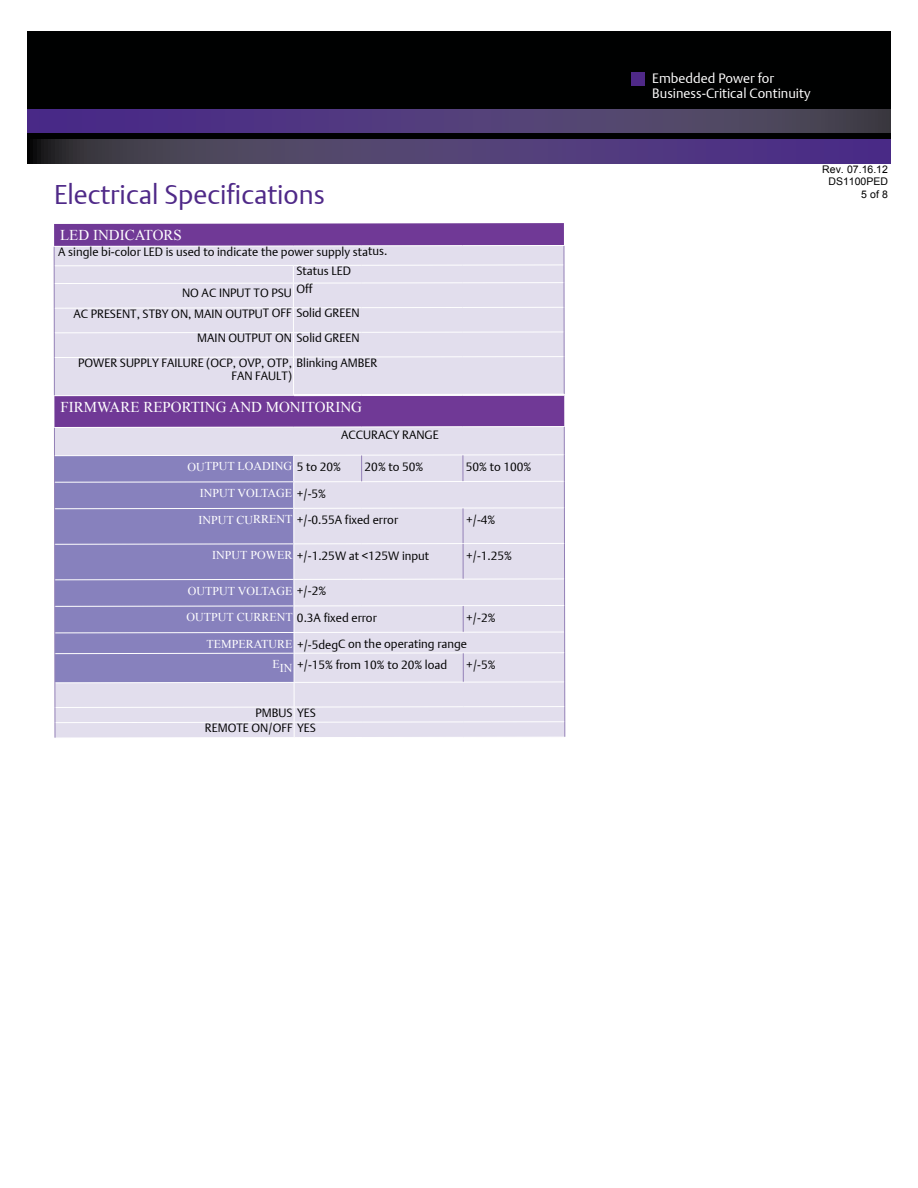
<style>
.page{position:relative;width:918px;height:1188px;background:#fff}
.page>*{position:absolute;margin:0;border:0;box-sizing:border-box;transform-origin:0 0}
.t1{font:27px "DTL Argo T Light";color:#4f2988}
.t2{font:15px "Times New Roman";color:#fff}
.t3{font:13.5px/15px "DTL Argo T Light";color:#fff}
.t4{font:12px/20.7px "DTL Argo T Light";color:#000}
.t5{font:12px "Times New Roman";color:#fff}
.t6{font:10.5px/12.6px "Arial";color:#000;text-align:right}
.s1{font-family:"DTL Argo T Light";color:#000}
.s2{font-family:"Times New Roman";color:#fff}
</style>
<div class="page">
<div style="left:27px;top:31px;width:863px;height:133px;background:#000101"></div>
<div style="left:631px;top:72px;width:14px;height:13px;background:#4f2988"></div>
<svg style="left:33px;top:140px;width:857px;height:23px;background:#4c3b6d"></svg>
<svg style="left:27px;top:109px;width:863px;height:24px;background:#4e3b74"></svg>
<div style="left:54px;top:223px;width:510px;height:22px;background:#703996"></div>
<svg style="left:54px;top:245px;width:511px;height:492px;background:#d8d0e5"></svg>
<div style="left:55px;top:456px;width:239px;height:226px;background:#8781bd"></div>
<hr style="left:54px;top:246px;width:239px;height:1px;background:#fff">
<hr style="left:293px;top:245px;width:68px;height:1px;background:#fff">
<hr style="left:361px;top:245px;width:102px;height:1px;background:#fff">
<hr style="left:463px;top:245px;width:101px;height:1px;background:#fff">
<hr style="left:54px;top:265px;width:239px;height:1px;background:#fff">
<hr style="left:293px;top:265px;width:68px;height:1px;background:#fff">
<hr style="left:361px;top:265px;width:102px;height:1px;background:#fff">
<hr style="left:463px;top:265px;width:101px;height:1px;background:#fff">
<hr style="left:54px;top:283px;width:239px;height:1px;background:#fff">
<hr style="left:293px;top:283px;width:68px;height:1px;background:#fff">
<hr style="left:361px;top:282px;width:102px;height:1px;background:#fff">
<hr style="left:463px;top:282px;width:101px;height:1px;background:#fff">
<hr style="left:54px;top:307px;width:239px;height:2px;background:#fff">
<hr style="left:293px;top:307px;width:68px;height:1px;background:#fff">
<hr style="left:361px;top:307px;width:102px;height:1px;background:#fff">
<hr style="left:463px;top:307px;width:101px;height:1px;background:#fff">
<hr style="left:54px;top:332px;width:239px;height:1px;background:#fff">
<hr style="left:293px;top:332px;width:68px;height:1px;background:#fff">
<svg style="left:293px;top:266px;width:1px;height:91px"></svg>
<hr style="left:361px;top:332px;width:102px;height:1px;background:#fff">
<hr style="left:463px;top:332px;width:101px;height:1px;background:#fff">
<hr style="left:54px;top:357px;width:240px;height:1px;background:#fff">
<hr style="left:294px;top:357px;width:67px;height:1px;background:#fff">
<hr style="left:293px;top:357px;width:1px;height:38px;background:#fff">
<hr style="left:361px;top:356px;width:102px;height:1px;background:#fff">
<hr style="left:463px;top:356px;width:101px;height:1px;background:#fff">
<hr style="left:54px;top:395px;width:240px;height:1px;background:#fff">
<hr style="left:54px;top:427px;width:240px;height:1px;background:#fff">
<hr style="left:294px;top:427px;width:68px;height:1px;background:#fff">
<hr style="left:362px;top:426px;width:101px;height:1px;background:#fff">
<hr style="left:463px;top:426px;width:101px;height:1px;background:#fff">
<hr style="left:55px;top:455px;width:239px;height:1px;background:#fff">
<hr style="left:294px;top:455px;width:68px;height:1px;background:#fff">
<hr style="left:362px;top:455px;width:101px;height:1px;background:#fff">
<hr style="left:463px;top:454px;width:101px;height:1px;background:#fff">
<hr style="left:55px;top:481px;width:239px;height:2px;background:#fff">
<hr style="left:294px;top:481px;width:68px;height:1px;background:#fff">
<svg style="left:293px;top:456px;width:1px;height:52px"></svg>
<hr style="left:362px;top:481px;width:101px;height:1px;background:#fff">
<hr style="left:463px;top:481px;width:101px;height:1px;background:#fff">
<hr style="left:55px;top:508px;width:239px;height:1px;background:#fff">
<hr style="left:294px;top:508px;width:68px;height:1px;background:#fff">
<hr style="left:293px;top:509px;width:1px;height:34px;background:#fff">
<hr style="left:362px;top:508px;width:101px;height:1px;background:#fff">
<hr style="left:463px;top:507px;width:101px;height:1px;background:#fff">
<hr style="left:55px;top:543px;width:239px;height:2px;background:#fff">
<hr style="left:294px;top:543px;width:68px;height:1px;background:#fff">
<hr style="left:293px;top:544px;width:1px;height:35px;background:#fff">
<hr style="left:362px;top:543px;width:101px;height:1px;background:#fff">
<hr style="left:463px;top:543px;width:101px;height:1px;background:#fff">
<hr style="left:55px;top:579px;width:239px;height:1px;background:#fff">
<hr style="left:294px;top:579px;width:68px;height:1px;background:#fff">
<hr style="left:362px;top:579px;width:101px;height:1px;background:#fff">
<hr style="left:463px;top:579px;width:101px;height:1px;background:#fff">
<hr style="left:55px;top:606px;width:239px;height:1px;background:#fff">
<hr style="left:294px;top:605px;width:68px;height:1px;background:#fff">
<hr style="left:362px;top:605px;width:101px;height:1px;background:#fff">
<hr style="left:463px;top:605px;width:102px;height:1px;background:#fff">
<hr style="left:55px;top:632px;width:239px;height:1px;background:#fff">
<hr style="left:294px;top:632px;width:68px;height:1px;background:#fff">
<hr style="left:362px;top:632px;width:101px;height:1px;background:#fff">
<hr style="left:463px;top:632px;width:102px;height:1px;background:#fff">
<hr style="left:55px;top:653px;width:239px;height:1px;background:#fff">
<hr style="left:294px;top:653px;width:68px;height:1px;background:#fff">
<hr style="left:362px;top:653px;width:101px;height:1px;background:#fff">
<hr style="left:463px;top:652px;width:102px;height:1px;background:#fff">
<hr style="left:55px;top:682px;width:239px;height:1px;background:#fff">
<hr style="left:294px;top:682px;width:68px;height:1px;background:#fff">
<hr style="left:362px;top:682px;width:101px;height:1px;background:#fff">
<hr style="left:463px;top:682px;width:102px;height:1px;background:#fff">
<hr style="left:55px;top:707px;width:239px;height:1px;background:#fff">
<hr style="left:294px;top:707px;width:68px;height:1px;background:#fff">
<hr style="left:362px;top:706px;width:101px;height:1px;background:#fff">
<hr style="left:463px;top:706px;width:102px;height:1px;background:#fff">
<hr style="left:55px;top:722px;width:239px;height:1px;background:#fff">
<hr style="left:294px;top:722px;width:68px;height:1px;background:#fff">
<svg style="left:294px;top:580px;width:1px;height:157px"></svg>
<hr style="left:362px;top:722px;width:101px;height:1px;background:#fff">
<hr style="left:463px;top:721px;width:102px;height:1px;background:#fff">
<svg style="left:54px;top:247px;width:1px;height:111px"></svg>
<svg style="left:564px;top:246px;width:1px;height:111px"></svg>
<hr style="left:54px;top:358px;width:1px;height:37px;background:#9380b7">
<hr style="left:564px;top:357px;width:1px;height:37px;background:#9380b7">
<svg style="left:361px;top:456px;width:1px;height:25px"></svg>
<svg style="left:463px;top:455px;width:1px;height:26px"></svg>
<svg style="left:54px;top:428px;width:1px;height:81px"></svg>
<svg style="left:564px;top:427px;width:1px;height:81px"></svg>
<hr style="left:54px;top:509px;width:1px;height:35px;background:#9380b7">
<hr style="left:463px;top:508px;width:1px;height:35px;background:#9380b7">
<hr style="left:564px;top:508px;width:1px;height:35px;background:#9380b7">
<hr style="left:54px;top:544px;width:1px;height:36px;background:#9380b7">
<hr style="left:463px;top:544px;width:1px;height:35px;background:#9380b7">
<hr style="left:564px;top:543px;width:1px;height:36px;background:#9380b7">
<svg style="left:463px;top:606px;width:1px;height:26px"></svg>
<svg style="left:463px;top:653px;width:1px;height:29px"></svg>
<svg style="left:54px;top:580px;width:2px;height:158px"></svg>
<svg style="left:564px;top:579px;width:2px;height:158px"></svg>
<hr style="left:294px;top:394px;width:68px;height:1px;background:#fff">
<hr style="left:294px;top:395px;width:68px;height:1px;background:#fff">
<hr style="left:362px;top:394px;width:101px;height:1px;background:#fff">
<hr style="left:362px;top:395px;width:101px;height:1px;background:#fff">
<hr style="left:463px;top:394px;width:101px;height:1px;background:#fff">
<hr style="left:463px;top:395px;width:101px;height:1px;background:#fff">
<h1 class="t1" style="left:54px;top:179px;width:272px">Electrical Specifications</h1>
<p class="t2" style="left:60px;top:225px;width:123px">LED INDICATORS</p>
<p class="t4" style="left:296px;top:242px;width:93px;line-height:19.4px;text-indent:-238px">A single bi-color LED is used to indicate the power supply status.<br>Status LED</p>
<p class="t4" style="left:73px;top:282px;width:288px;text-indent:109px">NO AC INPUT TO PSU Off<br>AC PRESENT, STBY ON, MAIN OUTPUT OFF Solid GREEN</p>
<p class="t4" style="left:78px;top:325px;width:301px;line-height:24.8px;text-indent:119px">MAIN OUTPUT ON Solid GREEN<br>POWER SUPPLY FAILURE (OCP, OVP, OTP, Blinking AMBER</p>
<p class="t4" style="left:231px;top:366px;width:62px">FAN FAULT)</p>
<p class="t2" style="left:60px;top:397px;width:303px">FIRMWARE REPORTING AND MONITORING</p>
<p class="t4" style="left:341px;top:425px;width:99px">ACCURACY RANGE</p>
<p class="t5" style="left:187px;top:458px;width:155px">OUTPUT LOADING <span class="s1">5 to 20%</span></p>
<p class="t4" style="left:365px;top:456px;width:60px">20% to 50%</p>
<p class="t4" style="left:466px;top:456px;width:67px">50% to 100%</p>
<p class="t5" style="left:200px;top:485px;width:128px">INPUT VOLTAGE <span class="s1">+/-5%</span></p>
<p class="t4" style="left:198px;top:510px;width:201px"><span class="s2">INPUT CURRENT</span> +/-0.55A fixed error</p>
<p class="t4" style="left:466px;top:509px;width:31px">+/-4%</p>
<p class="t4" style="left:212px;top:545px;width:219px"><span class="s2">INPUT POWER</span> +/-1.25W at &lt;125W input</p>
<p class="t4" style="left:466px;top:545px;width:47px">+/-1.25%</p>
<p class="t5" style="left:188px;top:583px;width:140px">OUTPUT VOLTAGE <span class="s1">+/-2%</span></p>
<p class="t4" style="left:187px;top:607px;width:192px"><span class="s2">OUTPUT CURRENT</span> 0.3A fixed error</p>
<p class="t4" style="left:466px;top:607px;width:31px">+/-2%</p>
<p class="t4" style="left:273px;top:634px;width:196px;text-indent:-66px"><span class="s2">TEMPERATURE</span> +/-5degC on the operating range<br><span class="s2">EIN</span> +/-15% from 10% to 20% load</p>
<p class="t4" style="left:466px;top:654px;width:31px">+/-5%</p>
<p class="t4" style="left:205px;top:705px;width:113px;line-height:15.1px;text-align:right">PMBUS YES<br>REMOTE ON/OFF YES</p>
<p class="t3" style="left:652px;top:71px;width:160px">Embedded Power for<br>Business-Critical Continuity</p>
<p class="t6" style="left:822px;top:163px;width:67px">Rev. 07.16.12<br>DS1100PED<br>5 of 8</p>
</div>
